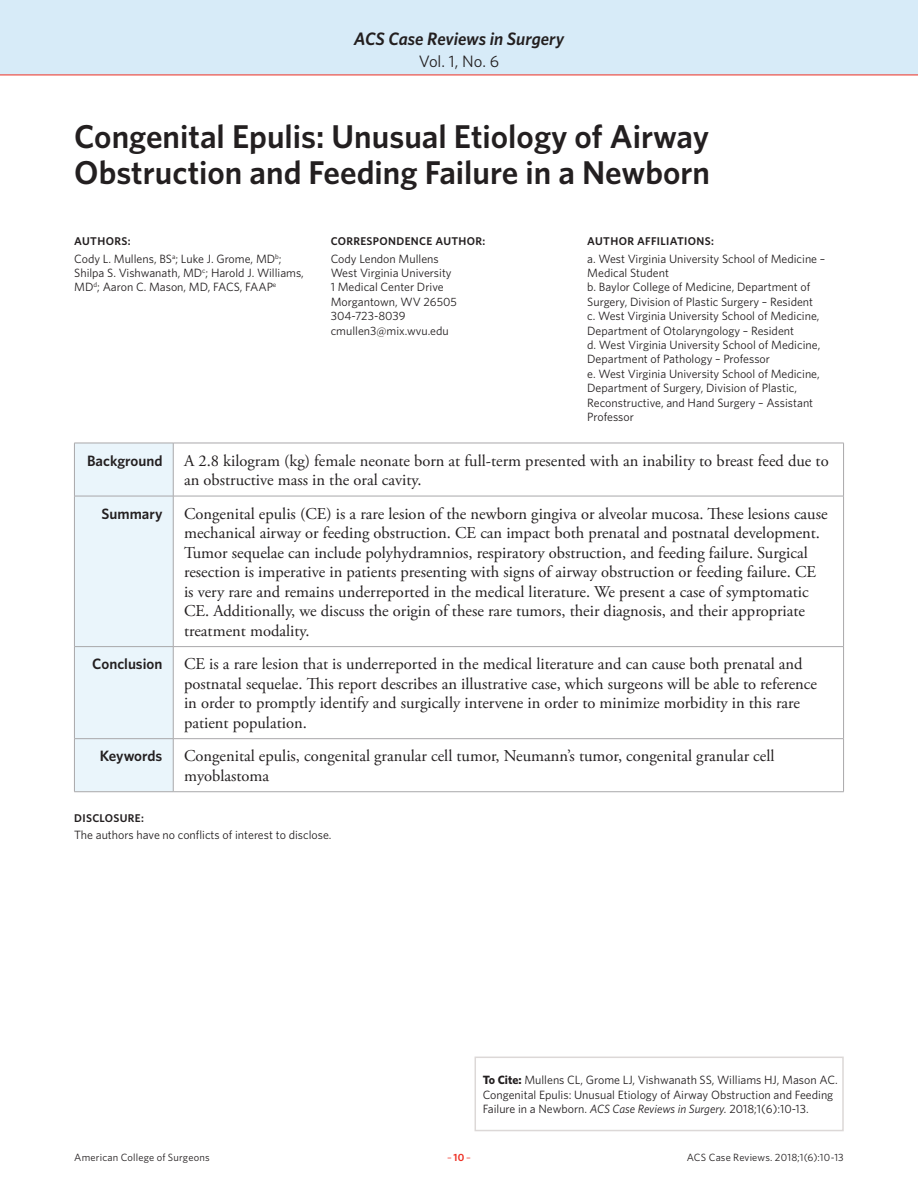
<style>
.page{position:relative;width:918px;height:1188px;background:#fff}
.page>*{position:absolute;margin:0;border:0;box-sizing:border-box;transform-origin:0 0}
.Article_Title{font:600 33px/36px "Whitney";color:#231f20}
.t1{font:italic 600 18px "Whitney";letter-spacing:-.005em;color:#231f20}
.Chart_Body{font:16.5px/19.5px "Adobe Garamond Pro";color:#231f20}
.t2{font:16.5px "Whitney";color:#231f20}
.Chart_Head{font:600 15px "Whitney";color:#231f20}
.Authors_Body{font:12px/14.4px "Whitney";color:#231f20}
.Authors_Head{font:600 11.25px "Whitney";letter-spacing:.03em;color:#231f20}
.t3{font:10.5px "Whitney";letter-spacing:.02em;color:#231f20}
.t4{font:10.5px "Whitney";color:#ee2e22}
.s1{font-weight:700}
.s2{font-style:italic}
.s3{font-weight:600}
</style>
<div class="page">
<div style="left:0;top:0;width:918px;height:75px;background:#d7ebf8"></div>
<hr style="left:0;top:75px;width:918px;height:1px;background:#ee2e22">
<div style="left:75px;top:444px;width:98px;height:347px;background:#eaf5fb"></div>
<hr style="left:74px;top:443px;width:99px;height:1px;background:#a9a8aa">
<hr style="left:74px;top:443px;width:1px;height:53px;background:#a9a8aa">
<hr style="left:173px;top:443px;width:671px;height:1px;background:#a9a8aa">
<hr style="left:173px;top:443px;width:1px;height:53px;background:#a9a8aa">
<hr style="left:843px;top:443px;width:1px;height:53px;background:#a9a8aa">
<hr style="left:74px;top:496px;width:99px;height:1px;background:#a9a8aa">
<hr style="left:74px;top:496px;width:1px;height:150px;background:#a9a8aa">
<hr style="left:173px;top:496px;width:671px;height:1px;background:#a9a8aa">
<hr style="left:173px;top:496px;width:1px;height:150px;background:#a9a8aa">
<hr style="left:843px;top:496px;width:1px;height:150px;background:#a9a8aa">
<hr style="left:74px;top:646px;width:99px;height:1px;background:#a9a8aa">
<hr style="left:74px;top:647px;width:1px;height:91px;background:#a9a8aa">
<hr style="left:173px;top:646px;width:671px;height:1px;background:#a9a8aa">
<hr style="left:173px;top:647px;width:1px;height:91px;background:#a9a8aa">
<hr style="left:843px;top:647px;width:1px;height:91px;background:#a9a8aa">
<hr style="left:74px;top:738px;width:99px;height:1px;background:#a9a8aa">
<hr style="left:74px;top:739px;width:1px;height:53px;background:#a9a8aa">
<hr style="left:173px;top:738px;width:671px;height:1px;background:#a9a8aa">
<hr style="left:173px;top:739px;width:1px;height:53px;background:#a9a8aa">
<hr style="left:843px;top:739px;width:1px;height:53px;background:#a9a8aa">
<hr style="left:74px;top:791px;width:99px;height:1px;background:#a9a8aa">
<hr style="left:173px;top:791px;width:671px;height:1px;background:#a9a8aa">
<div style="left:475px;top:1057px;width:369px;height:74px;border:2px solid #dcd8d7"></div>
<p class="t1" style="left:354px;top:26px;width:212px">ACS Case Reviews in Surgery</p>
<p class="t2" style="left:419px;top:50px;width:82px">Vol. 1, No. 6</p>
<p class="Article_Title" style="left:74px;top:118px;width:637px">Congenital Epulis: Unusual Etiology of Airway<br>Obstruction and Feeding Failure in a Newborn</p>
<p class="Authors_Head" style="left:74px;top:233px;width:58px">AUTHORS:</p>
<p class="Authors_Head" style="left:331px;top:233px;width:156px">CORRESPONDENCE AUTHOR:</p>
<p class="Authors_Head" style="left:587px;top:233px;width:128px">AUTHOR AFFILIATIONS:</p>
<p class="Authors_Body" style="left:74px;top:251px;width:231px">Cody L. Mullens, BS<sup>a</sup>; Luke J. Grome, MD<sup>b</sup>;<br>Shilpa S. Vishwanath, MD<sup>c</sup>; Harold J. Williams,<br>MD<sup>d</sup>; Aaron C. Mason, MD, FACS, FAAP<sup>e</sup></p>
<p class="Authors_Body" style="left:331px;top:251px;width:110px">Cody Lendon Mullens</p>
<p class="Authors_Body" style="left:587px;top:251px;width:240px">a. West Virginia University School of Medicine –<br>Medical Student</p>
<p class="Authors_Body" style="left:587px;top:280px;width:227px">b. Baylor College of Medicine, Department of<br>Surgery, Division of Plastic Surgery – Resident</p>
<p class="Authors_Body" style="left:587px;top:308px;width:234px">c. West Virginia University School of Medicine,<br>Department of Otolaryngology – Resident</p>
<p class="Authors_Body" style="left:587px;top:337px;width:235px">d. West Virginia University School of Medicine,<br>Department of Pathology – Professor</p>
<p class="Authors_Body" style="left:587px;top:366px;width:234px">e. West Virginia University School of Medicine, Department of Surgery, Division of Plastic, Reconstructive, and Hand Surgery – Assistant Professor</p>
<p class="Authors_Body" style="left:331px;top:265px;width:122px">West Virginia University</p>
<p class="Authors_Body" style="left:331px;top:280px;width:114px">1 Medical Center Drive</p>
<p class="Authors_Body" style="left:331px;top:294px;width:128px">Morgantown, WV 26505</p>
<p class="Authors_Body" style="left:331px;top:308px;width:76px">304-723-8039</p>
<p class="Authors_Body" style="left:331px;top:323px;width:120px">cmullen3@mix.wvu.edu</p>
<p class="Chart_Head" style="left:87px;top:451px;width:77px">Background</p>
<p class="Chart_Body" style="left:184px;top:451px;width:646px">A 2.8 kilogram (kg) female neonate born at full-term presented with an inability to breast feed due to an obstructive mass in the oral cavity.</p>
<p class="Chart_Head" style="left:102px;top:504px;width:62px">Summary</p>
<p class="Chart_Body" style="left:184px;top:504px;width:645px">Congenital epulis (CE) is a rare lesion of the newborn gingiva or alveolar mucosa. These lesions cause mechanical airway or feeding obstruction. CE can impact both prenatal and postnatal development.<br>Tumor sequelae can include polyhydramnios, respiratory obstruction, and feeding failure. Surgical resection is imperative in patients presenting with signs of airway obstruction or feeding failure. CE is very rare and remains underreported in the medical literature. We present a case of symptomatic CE. Additionally, we discuss the origin of these rare tumors, their diagnosis, and their appropriate treatment modality.</p>
<p class="Chart_Head" style="left:92px;top:654px;width:72px">Conclusion</p>
<p class="Chart_Body" style="left:184px;top:655px;width:635px">CE is a rare lesion that is underreported in the medical literature and can cause both prenatal and postnatal sequelae. This report describes an illustrative case, which surgeons will be able to reference in order to promptly identify and surgically intervene in order to minimize morbidity in this rare patient population.</p>
<p class="Chart_Head" style="left:100px;top:746px;width:64px">Keywords</p>
<p class="Chart_Body" style="left:184px;top:747px;width:592px">Congenital epulis, congenital granular cell tumor, Neumann’s tumor, congenital granular cell myoblastoma</p>
<p class="Authors_Head" style="left:74px;top:811px;width:71px">DISCLOSURE:</p>
<p class="Authors_Body" style="left:74px;top:828px;width:259px">The authors have no conflicts of interest to disclose.</p>
<p class="Authors_Body" style="left:483px;top:1073px;width:356px"><span class="s1">To Cite:</span> Mullens CL, Grome LJ, Vishwanath SS, Williams HJ, Mason AC.<br>Congenital Epulis: Unusual Etiology of Airway Obstruction and Feeding<br>Failure in a Newborn. <span class="s2">ACS Case Reviews in Surgery.</span> 2018;1(6):10-13.</p>
<p class="t3" style="left:74px;top:1150px;width:137px">American College of Surgeons</p>
<p class="t4" style="left:447px;top:1150px;width:25px">–<span class="s3">10</span>–</p>
<p class="t3" style="left:687px;top:1150px;width:158px">ACS Case Reviews. 2018;1(6):10-13</p>
</div>
